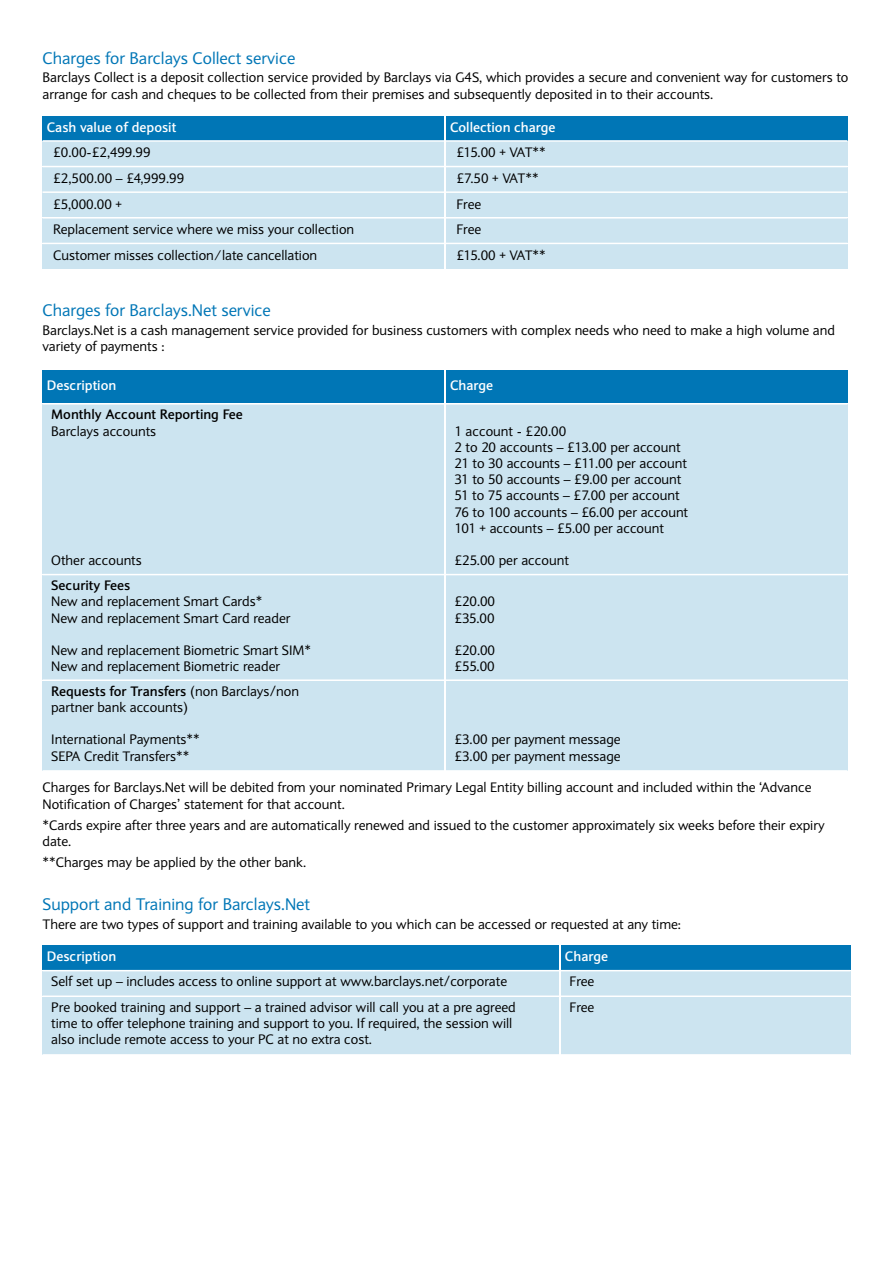
<style>
.page{position:relative;width:893px;height:1263px;background:#fff}
.page>*{position:absolute;margin:0;border:0;box-sizing:border-box;transform-origin:0 0}
.t1{font:16.5px "Expert Sans";color:#0076b6}
.t2{font:13.5px/16.2px "Expert Sans";color:#000}
.t3{font:700 13.5px "Expert Sans";color:#fff}
.t4{font:700 13.5px "Expert Sans";color:#000}
.s1{font-weight:700}
</style>
<div class="page">
<div style="left:43px;top:116px;width:401px;height:24px;background:#0076b6"></div>
<div style="left:446px;top:116px;width:401px;height:24px;background:#0076b6"></div>
<div style="left:43px;top:142px;width:401px;height:24px;background:#cce4f0"></div>
<div style="left:446px;top:142px;width:401px;height:24px;background:#cce4f0"></div>
<div style="left:43px;top:167px;width:401px;height:24px;background:#cce4f0"></div>
<div style="left:446px;top:167px;width:401px;height:24px;background:#cce4f0"></div>
<div style="left:43px;top:193px;width:401px;height:24px;background:#cce4f0"></div>
<div style="left:446px;top:193px;width:401px;height:24px;background:#cce4f0"></div>
<div style="left:43px;top:219px;width:401px;height:24px;background:#cce4f0"></div>
<div style="left:446px;top:219px;width:401px;height:24px;background:#cce4f0"></div>
<div style="left:43px;top:244px;width:401px;height:24px;background:#cce4f0"></div>
<div style="left:446px;top:244px;width:401px;height:24px;background:#cce4f0"></div>
<div style="left:43px;top:370px;width:401px;height:33px;background:#0076b6"></div>
<div style="left:446px;top:370px;width:401px;height:33px;background:#0076b6"></div>
<div style="left:43px;top:405px;width:401px;height:169px;background:#cce4f0"></div>
<div style="left:446px;top:405px;width:401px;height:169px;background:#cce4f0"></div>
<div style="left:43px;top:575px;width:401px;height:104px;background:#cce4f0"></div>
<div style="left:446px;top:575px;width:401px;height:104px;background:#cce4f0"></div>
<div style="left:43px;top:681px;width:401px;height:89px;background:#cce4f0"></div>
<div style="left:446px;top:681px;width:401px;height:89px;background:#cce4f0"></div>
<div style="left:43px;top:946px;width:516px;height:24px;background:#0076b6"></div>
<div style="left:561px;top:946px;width:289px;height:24px;background:#0076b6"></div>
<div style="left:43px;top:971px;width:516px;height:24px;background:#cce4f0"></div>
<div style="left:561px;top:971px;width:289px;height:24px;background:#cce4f0"></div>
<div style="left:43px;top:997px;width:516px;height:57px;background:#cce4f0"></div>
<div style="left:561px;top:997px;width:289px;height:57px;background:#cce4f0"></div>
<p class="t1" style="left:43px;top:51px;width:254px">Charges for Barclays Collect service</p>
<p class="t2" style="left:43px;top:70px;width:807px">Barclays Collect is a deposit collection service provided by Barclays via G4S, which provides a secure and convenient way for customers to arrange for cash and cheques to be collected from their premises and subsequently deposited in to their accounts.</p>
<p class="t3" style="left:47px;top:121px;width:131px">Cash value of deposit</p>
<p class="t3" style="left:450px;top:121px;width:107px">Collection charge</p>
<p class="t2" style="left:53px;top:146px;width:99px">£0.00-£2,499.99</p>
<p class="t2" style="left:456px;top:146px;width:91px">£15.00 + VAT**</p>
<p class="t2" style="left:53px;top:171px;width:133px">£2,500.00 – £4,999.99</p>
<p class="t2" style="left:456px;top:171px;width:84px">£7.50 + VAT**</p>
<p class="t2" style="left:53px;top:197px;width:70px">£5,000.00 +</p>
<p class="t2" style="left:456px;top:197px;width:26px">Free</p>
<p class="t2" style="left:53px;top:222px;width:303px">Replacement service where we miss your collection</p>
<p class="t2" style="left:456px;top:222px;width:26px">Free</p>
<p class="t2" style="left:53px;top:248px;width:266px">Customer misses collection ⁄ late cancellation</p>
<p class="t2" style="left:456px;top:248px;width:91px">£15.00 + VAT**</p>
<p class="t1" style="left:43px;top:303px;width:230px">Charges for Barclays.Net service</p>
<p class="t2" style="left:43px;top:323px;width:794px">Barclays.Net is a cash management service provided for business customers with complex needs who need to make a high volume and variety of payments :</p>
<p class="t3" style="left:47px;top:380px;width:71px">Description</p>
<p class="t3" style="left:450px;top:380px;width:45px">Charge</p>
<p class="t4" style="left:51px;top:409px;width:193px">Monthly Account Reporting Fee</p>
<p class="t2" style="left:51px;top:424px;width:106px">Barclays accounts</p>
<p class="t2" style="left:454px;top:424px;width:235px">1 account - £20.00<br>2 to 20 accounts – £13.00 per account<br>21 to 30 accounts – £11.00 per account<br>31 to 50 accounts – £9.00 per account<br>51 to 75 accounts – £7.00 per account<br>76 to 100 accounts – £6.00 per account<br>101 + accounts – £5.00 per account</p>
<p class="t2" style="left:454px;top:553px;width:116px">£25.00 per account</p>
<p class="t2" style="left:51px;top:553px;width:92px">Other accounts</p>
<p class="t4" style="left:51px;top:580px;width:81px">Security Fees</p>
<p class="t2" style="left:51px;top:594px;width:241px">New and replacement Smart Cards*<br>New and replacement Smart Card reader</p>
<p class="t2" style="left:51px;top:643px;width:261px">New and replacement Biometric Smart SIM*<br>New and replacement Biometric reader</p>
<p class="t2" style="left:454px;top:594px;width:42px">£20.00 £35.00</p>
<p class="t2" style="left:454px;top:643px;width:42px">£20.00 £55.00</p>
<p class="t2" style="left:51px;top:684px;width:249px"><span class="s1">Requests for Transfers</span> (non Barclays/non partner bank accounts)</p>
<p class="t2" style="left:51px;top:732px;width:150px">International Payments**<br>SEPA Credit Transfers**</p>
<p class="t2" style="left:454px;top:732px;width:168px">£3.00 per payment message £3.00 per payment message</p>
<p class="t2" style="left:43px;top:780px;width:770px">Charges for Barclays.Net will be debited from your nominated Primary Legal Entity billing account and included within the ‘Advance<br>Notification of Charges’ statement for that account.</p>
<p class="t2" style="left:43px;top:818px;width:784px">*Cards expire after three years and are automatically renewed and issued to the customer approximately six weeks before their expiry date.</p>
<p class="t2" style="left:43px;top:855px;width:265px">**Charges may be applied by the other bank.</p>
<p class="t1" style="left:43px;top:897px;width:269px">Support and Training for Barclays.Net</p>
<p class="t2" style="left:43px;top:917px;width:640px">There are two types of support and training available to you which can be accessed or requested at any time:</p>
<p class="t3" style="left:47px;top:951px;width:71px">Description</p>
<p class="t3" style="left:565px;top:951px;width:45px">Charge</p>
<p class="t2" style="left:51px;top:974px;width:457px">Self set up – includes access to online support at www.barclays.net/corporate</p>
<p class="t2" style="left:569px;top:974px;width:26px">Free</p>
<p class="t2" style="left:51px;top:1000px;width:466px">Pre booked training and support – a trained advisor will call you at a pre agreed time to offer telephone training and support to you. If required, the session will also include remote access to your PC at no extra cost.</p>
<p class="t2" style="left:569px;top:1000px;width:26px">Free</p>
</div>
